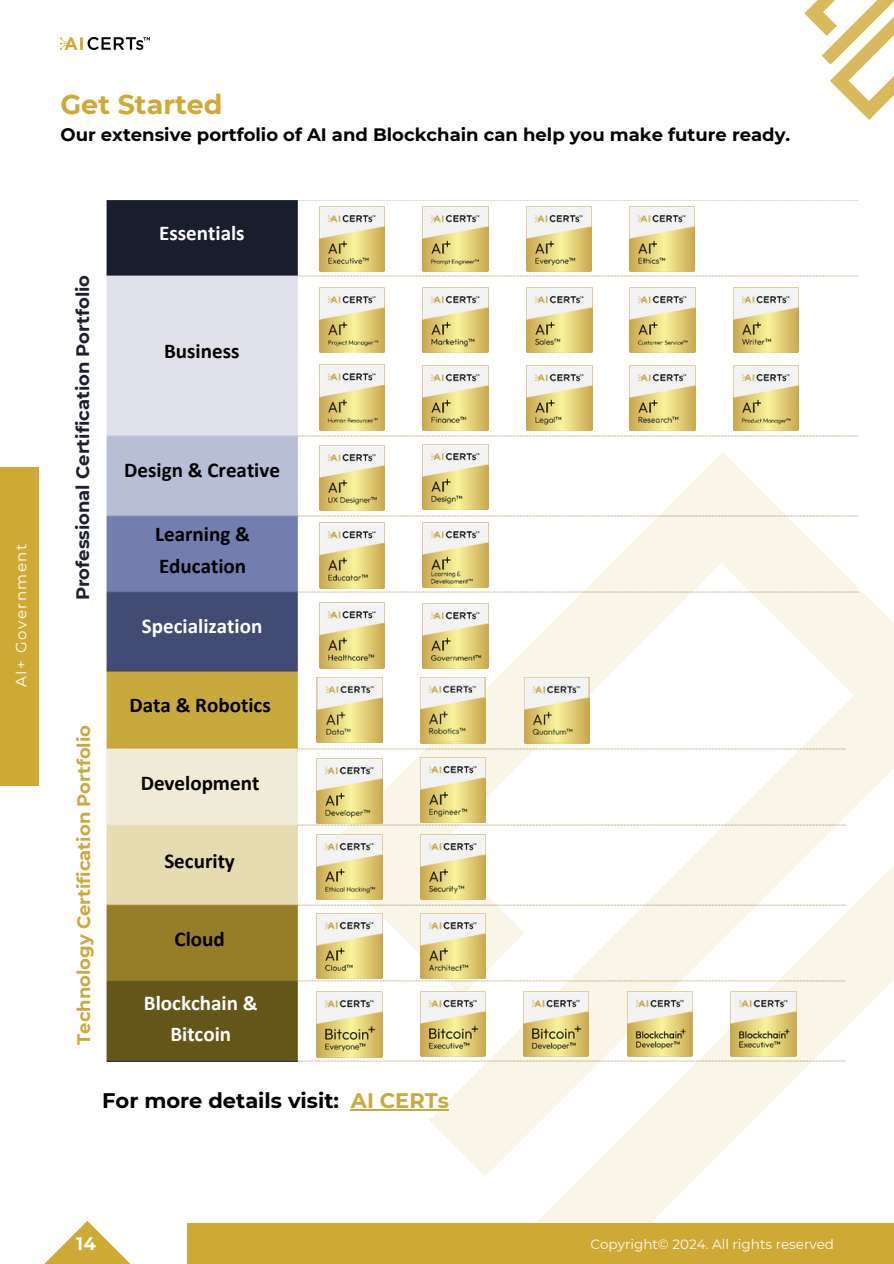
<style>
.page{position:relative;width:894px;height:1264px;background:#fff}
.page>*{position:absolute;margin:0;border:0;box-sizing:border-box;transform-origin:0 0}
.t1{font:700 27px "Montserrat";color:#cfa935}
.t2{font:700 21px/31.5px "Calibri";color:#000}
.t3{font:700 21px/31.5px "Calibri";color:#fff;text-align:center}
.t4{font:700 21px "Montserrat";color:#000}
.t5{font:700 18px "Montserrat";color:#000}
.t6{font:700 18px "Montserrat";color:#1b1f2f}
.t7{font:700 18px "Montserrat";color:#c8aa3f}
.t8{font:700 18px "Montserrat";color:#fff}
.t9{font:15px "Montserrat";letter-spacing:.1em;color:#fff}
.t10{font:13.5px "Montserrat";color:#fdfdfd}
.s1{color:#c8aa3f}
</style>
<div class="page">
<svg style="left:320px;top:595px;width:573px;height:576px"></svg>
<svg style="left:480px;top:794px;width:413px;height:428px"></svg>
<svg style="left:45px;top:1221px;width:85px;height:42px"></svg>
<div style="left:187px;top:1222px;width:706px;height:41px;background:#cfa935"></div>
<div style="left:0;top:467px;width:39px;height:318px;background:#cfa935"></div>
<svg style="left:804px;top:0;width:89px;height:120px"></svg>
<img style="left:60px;top:37px;width:89px;height:13px">
<hr style="left:351px;top:1108px;width:98px;height:2px;background:#c8aa3f">
<img style="left:106px;top:677px;width:738px;height:384px">
<img style="left:420px;top:678px;width:65px;height:65px">
<img style="left:524px;top:678px;width:65px;height:65px">
<img style="left:317px;top:758px;width:65px;height:65px">
<img style="left:420px;top:757px;width:65px;height:66px">
<img style="left:317px;top:834px;width:65px;height:65px">
<img style="left:420px;top:834px;width:65px;height:65px">
<img style="left:317px;top:913px;width:65px;height:65px">
<img style="left:420px;top:913px;width:65px;height:65px">
<img style="left:317px;top:991px;width:65px;height:66px">
<img style="left:420px;top:991px;width:65px;height:65px">
<img style="left:523px;top:991px;width:65px;height:65px">
<img style="left:627px;top:991px;width:65px;height:65px">
<img style="left:730px;top:991px;width:65px;height:65px">
<img style="left:420px;top:677px;width:64px;height:64px">
<img style="left:524px;top:678px;width:64px;height:64px">
<img style="left:317px;top:677px;width:66px;height:65px">
<img style="left:106px;top:200px;width:759px;height:477px">
<img style="left:319px;top:206px;width:66px;height:66px">
<img style="left:422px;top:206px;width:66px;height:66px">
<img style="left:526px;top:206px;width:65px;height:66px">
<img style="left:629px;top:206px;width:65px;height:66px">
<img style="left:319px;top:445px;width:66px;height:65px">
<img style="left:422px;top:444px;width:66px;height:66px">
<img style="left:319px;top:522px;width:66px;height:66px">
<img style="left:422px;top:522px;width:66px;height:65px">
<img style="left:319px;top:603px;width:66px;height:65px">
<img style="left:422px;top:603px;width:66px;height:65px">
<img style="left:319px;top:287px;width:66px;height:66px">
<img style="left:423px;top:287px;width:65px;height:66px">
<img style="left:526px;top:287px;width:66px;height:66px">
<img style="left:629px;top:287px;width:66px;height:66px">
<img style="left:733px;top:287px;width:65px;height:66px">
<img style="left:733px;top:365px;width:65px;height:65px">
<img style="left:319px;top:365px;width:66px;height:65px">
<img style="left:423px;top:365px;width:65px;height:65px">
<img style="left:526px;top:365px;width:66px;height:65px">
<img style="left:629px;top:365px;width:66px;height:65px">
<p class="t9" style="left:12px;top:686px;width:144px;rotate:-90deg">AI+ Government</p>
<h2 class="t1" style="left:60px;top:87px;width:163px">Get Started</h2>
<h2 class="t5" style="left:60px;top:123px;width:731px">Our extensive portfolio of AI and Blockchain can help you make future ready.</h2>
<p class="t6" style="left:72px;top:600px;width:327px;rotate:-90deg">Professional Certification Portfolio</p>
<p class="t3" style="left:159px;top:219px;width:87px">Essentials</p>
<p class="t2" style="left:164px;top:337px;width:77px">Business</p>
<p class="t2" style="left:124px;top:456px;width:157px">Design &amp; Creative</p>
<p class="t2" style="left:155px;top:520px;width:96px">Learning &amp;<br>Education</p>
<p class="t3" style="left:142px;top:612px;width:122px">Specialization</p>
<p class="t7" style="left:73px;top:1044px;width:321px;rotate:-90deg">Technology Certification Portfolio</p>
<p class="t2" style="left:129px;top:691px;width:143px">Data &amp; Robotics</p>
<p class="t2" style="left:141px;top:769px;width:120px">Development</p>
<p class="t2" style="left:164px;top:847px;width:72px">Security</p>
<p class="t2" style="left:174px;top:924px;width:52px">Cloud</p>
<p class="t3" style="left:144px;top:988px;width:115px">Blockchain &amp;<br>Bitcoin</p>
<h2 class="t4" style="left:102px;top:1087px;width:348px">For more details visit: <span class="s1">AI CERTs</span></h2>
<p class="t8" style="left:76px;top:1232px;width:21px">14</p>
<h2 class="t10" style="left:590px;top:1235px;width:245px">Copyright© 2024. All rights reserved</h2>
</div>
